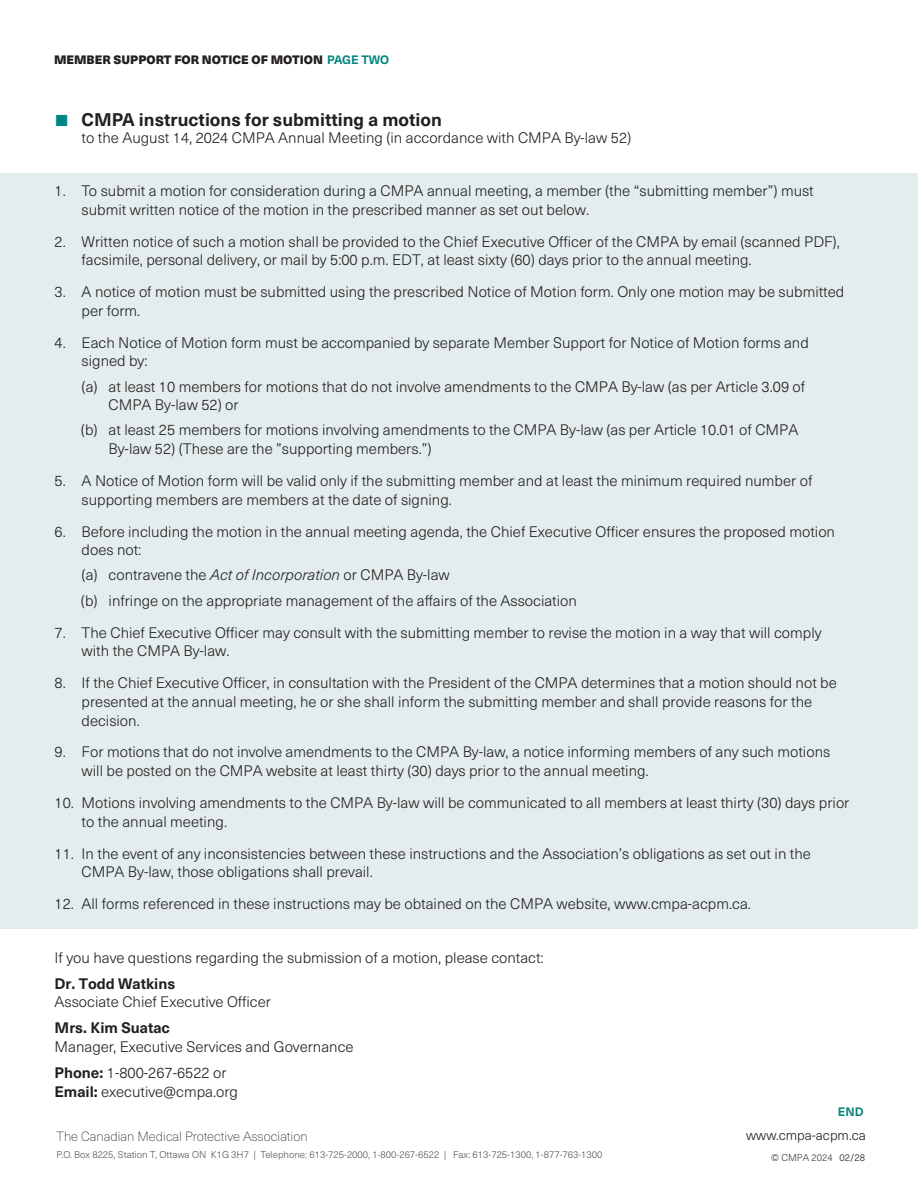
<style>
.page{position:relative;width:918px;height:1188px;background:#fff}
.page>*{position:absolute;margin:0;border:0;box-sizing:border-box;transform-origin:0 0}
.t1{font:700 18px "Neue Haas Unica Pro";color:#231f20}
.t2{font:300 15px/18.6px "Neue Haas Unica Pro";color:#231f20}
.t3{font:300 13.5px "Neue Haas Unica Pro";color:#231f20}
.t4{font:100 13.2px "Neue Haas Unica Pro";color:#231f20}
.t5{font:900 12px "Neue Haas Unica Pro";color:#231f20}
.t6{font:700 12px "Neue Haas Unica Pro";color:#09847b}
.t7{font:300 9.75px "Neue Haas Unica Pro";color:#57585a}
.t8{font:300 9.75px "Neue Haas Unica Pro";color:#3e3e3f}
.s1{font-weight:700;color:#008682}
.s2{font-family:"Arial";font-size:24px;color:#008682}
.s3{font-style:italic}
.s4{font-weight:700}
.s5{color:#231f20}
</style>
<div class="page">
<div style="left:0;top:173px;width:918px;height:756px;background:#e4eded"></div>
<p class="t5" style="left:54px;top:52px;width:337px">MEMBER SUPPORT FOR NOTICE OF MOTION <span class="s1">PAGE TWO</span></p>
<p class="t1" style="left:55px;top:108px;width:389px"><span class="s2">■</span> CMPA instructions for submitting a motion</p>
<p class="t2" style="left:82px;top:129px;width:551px">to the August 14, 2024 CMPA Annual Meeting (in accordance with CMPA By-law 52)</p>
<p class="t2" style="left:82px;top:182px;width:734px;text-indent:-27px">1. To submit a motion for consideration during a CMPA annual meeting, a member (the “submitting member”) must submit written notice of the motion in the prescribed manner as set out below.</p>
<p class="t2" style="left:82px;top:232px;width:760px;text-indent:-27px">2. Written notice of such a motion shall be provided to the Chief Executive Officer of the CMPA by email (scanned PDF), facsimile, personal delivery, or mail by 5:00 p.m. EDT, at least sixty (60) days prior to the annual meeting.</p>
<p class="t2" style="left:82px;top:283px;width:764px;text-indent:-27px">3. A notice of motion must be submitted using the prescribed Notice of Motion form. Only one motion may be submitted per form.</p>
<p class="t2" style="left:82px;top:333px;width:729px;text-indent:-27px">4. Each Notice of Motion form must be accompanied by separate Member Support for Notice of Motion forms and signed by:</p>
<p class="t2" style="left:109px;top:377px;width:698px;text-indent:-27px">(a) at least 10 members for motions that do not involve amendments to the CMPA By-law (as per Article 3.09 of<br>CMPA By-law 52) or</p>
<p class="t2" style="left:109px;top:421px;width:691px;text-indent:-28px">(b) at least 25 members for motions involving amendments to the CMPA By-law (as per Article 10.01 of CMPA<br>By-law 52) (These are the ”supporting members.”)</p>
<p class="t2" style="left:82px;top:472px;width:732px;text-indent:-27px">5. A Notice of Motion form will be valid only if the submitting member and at least the minimum required number of supporting members are members at the date of signing.</p>
<p class="t2" style="left:82px;top:522px;width:755px;text-indent:-27px">6. Before including the motion in the annual meeting agenda, the Chief Executive Officer ensures the proposed motion does not:</p>
<p class="t2" style="left:81px;top:563px;width:498px;line-height:25.3px">(a) contravene the <span class="s3">Act of Incorporation</span> or CMPA By-law<br>(b) infringe on the appropriate management of the afairs of the Association</p>
<p class="t2" style="left:82px;top:624px;width:742px;text-indent:-27px">7. The Chief Executive Officer may consult with the submitting member to revise the motion in a way that will comply with the CMPA By-law.</p>
<p class="t2" style="left:82px;top:674px;width:757px;text-indent:-27px">8. If the Chief Executive Officer, in consultation with the President of the CMPA determines that a motion should not be presented at the annual meeting, he or she shall inform the submitting member and shall provide reasons for the decision.</p>
<p class="t2" style="left:82px;top:743px;width:750px;text-indent:-27px">9. For motions that do not involve amendments to the CMPA By-law, a notice informing members of any such motions will be posted on the CMPA website at least thirty (30) days prior to the annual meeting.</p>
<p class="t2" style="left:82px;top:794px;width:769px;text-indent:-27px">10. Motions involving amendments to the CMPA By-law will be communicated to all members at least thirty (30) days prior to the annual meeting.</p>
<p class="t2" style="left:82px;top:844px;width:731px;text-indent:-27px">11. In the event of any inconsistencies between these instructions and the Association’s obligations as set out in the<br>CMPA By-law, those obligations shall prevail.</p>
<p class="t2" style="left:55px;top:895px;width:698px">12. All forms referenced in these instructions may be obtained on the CMPA website, www.cmpa-acpm.ca.</p>
<p class="t2" style="left:55px;top:945px;width:491px;line-height:26px">If you have questions regarding the submission of a motion, please contact:<br><span class="s4">Dr. Todd Watkins</span></p>
<p class="t2" style="left:55px;top:989px;width:218px;line-height:26.2px">Associate Chief Executive Officer<br><span class="s4">Mrs. Kim Suatac</span></p>
<p class="t2" style="left:55px;top:1034px;width:301px;line-height:26px">Manager, Executive Services and Governance<br><span class="s4">Phone:</span> 1-800-267-6522 or</p>
<p class="t2" style="left:55px;top:1082px;width:185px"><span class="s4">Email:</span> executive@cmpa.org</p>
<p class="t4" style="left:56px;top:1128px;width:253px">The Canadian Medical Protective Association</p>
<p class="t7" style="left:56px;top:1149px;width:548px">P.O. Box 8225, Station T, Ottawa ON K1G 3H7 | Telephone: 613-725-2000, 1-800-267-6522 | Fax: 613-725-1300, 1-877-763-1300</p>
<p class="t8" style="left:771px;top:1152px;width:95px">© CMPA 2024 <span class="s5">02/28</span></p>
<p class="t6" style="left:838px;top:1104px;width:27px">END</p>
<p class="t3" style="left:746px;top:1127px;width:121px">www.cmpa-acpm.ca</p>
</div>
